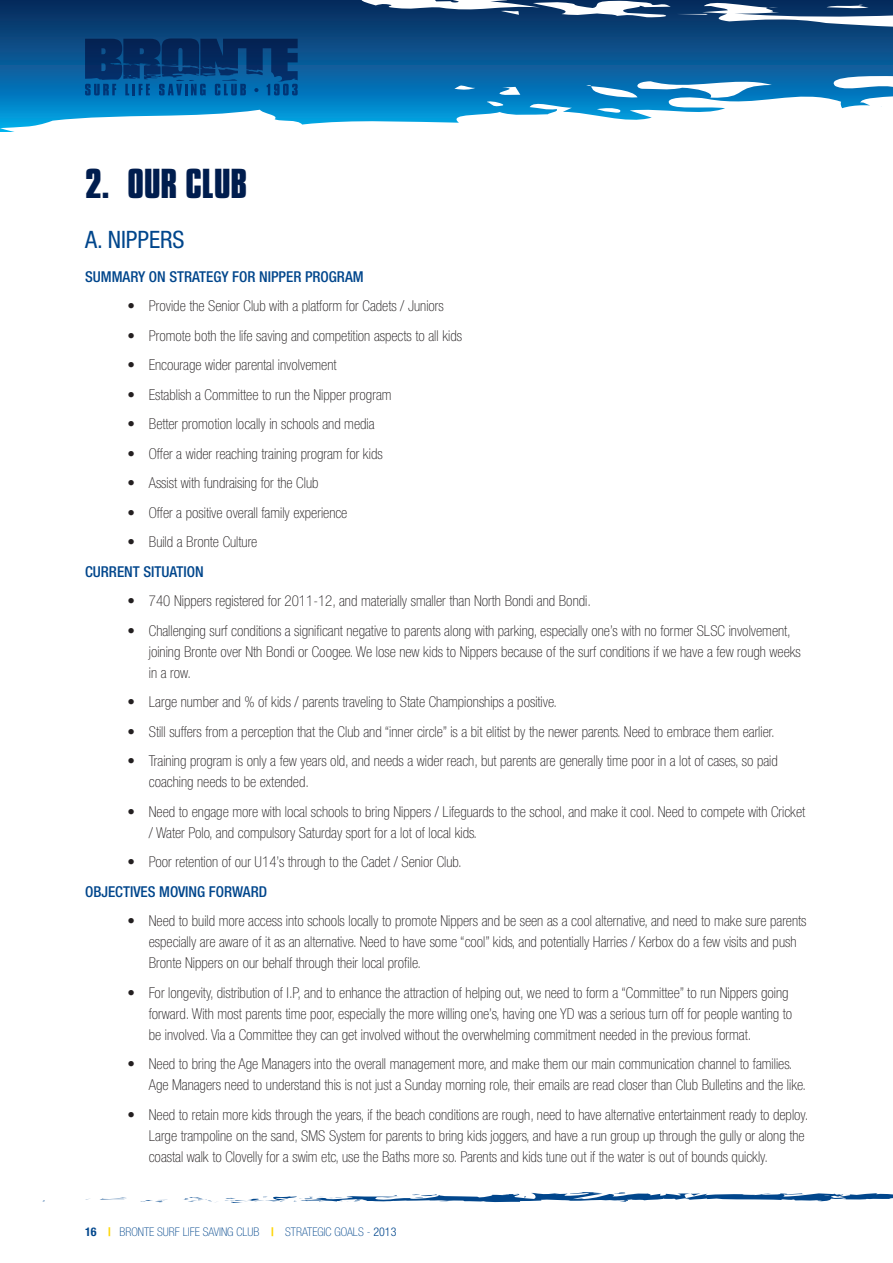
<style>
.page{position:relative;width:893px;height:1263px;background:#fff}
.page>*{position:absolute;margin:0;border:0;box-sizing:border-box;transform-origin:0 0}
.t1{font:700 36px "Compacta BT";color:#001d4e}
.t2{font:condensed 24px "Helvetica Neue";color:#01468c}
.t3{font:100 condensed 15px/21px "Helvetica Neue";color:#231f20}
.t4{font:500 condensed 15px "Helvetica Neue";color:#01468c}
.t5{font:100 condensed 12px "Helvetica Neue";color:#01468c}
.s1{font-weight:700}
.s2{font-weight:700;color:#fed503}
.s3{font-weight:300}
</style>
<div class="page">
<svg style="left:0;top:0;width:893px;height:132px"></svg>
<div style="left:857px;top:108px;width:36px;height:31px;background:#fff"></div>
<div style="left:66px;top:125px;width:483px;height:14px;background:#fff"></div>
<svg style="left:102px;top:1198px;width:25px;height:1px"></svg>
<svg style="left:140px;top:1199px;width:28px;height:3px"></svg>
<svg style="left:183px;top:1192px;width:710px;height:11px"></svg>
<svg style="left:85px;top:38px;width:213px;height:57px;background:#043f79"></svg>
<h1 class="t1" style="left:85px;top:161px;width:164px">2. OUR CLUB</h1>
<h2 class="t2" style="left:85px;top:225px;width:101px">A. NIPPERS</h2>
<p class="t4" style="left:85px;top:267px;width:18px">SUMMARY</p>
<p class="t4" style="left:149px;top:267px;width:216px">ON STRATEGY FOR NIPPER PROGRAM</p>
<p class="t3" style="left:128px;top:295px;width:318px">• Provide the Senior Club with a platform for Cadets / Juniors</p>
<p class="t3" style="left:128px;top:325px;width:336px">• Promote both the life saving and competition aspects to all kids</p>
<p class="t3" style="left:128px;top:354px;width:210px">• Encourage wider parental involvement</p>
<p class="t3" style="left:128px;top:384px;width:265px">• Establish a Committee to run the Nipper program</p>
<p class="t3" style="left:128px;top:413px;width:249px">• Better promotion locally in schools and media</p>
<p class="t3" style="left:128px;top:443px;width:257px">• Offer a wider reaching training program for kids</p>
<p class="t3" style="left:128px;top:472px;width:192px">• Assist with fundraising for the Club</p>
<p class="t3" style="left:128px;top:502px;width:221px">• Offer a positive overall family experience</p>
<p class="t3" style="left:128px;top:531px;width:131px">• Build a Bronte Culture</p>
<p class="t4" style="left:85px;top:562px;width:17px">CURRE</p>
<p class="t4" style="left:124px;top:562px;width:81px">NT SITUATION</p>
<p class="t3" style="left:128px;top:590px;width:465px">• 740 Nippers registered for 2011-12, and materially smaller than North Bondi and Bondi.</p>
<p class="t3" style="left:149px;top:620px;width:654px;text-indent:-21px">• Challenging surf conditions a significant negative to parents along with parking, especially one’s with no former SLSC involvement, joining Bronte over Nth Bondi or Coogee. We lose new kids to Nippers because of the surf conditions if we have a few rough weeks in a row.</p>
<p class="t3" style="left:128px;top:691px;width:431px">• Large number and % of kids / parents traveling to State Championships a positive.</p>
<p class="t3" style="left:128px;top:721px;width:649px">• Still suffers from a perception that the Club and “inner circle” is a bit elitist by the newer parents. Need to embrace them earlier.</p>
<p class="t3" style="left:149px;top:750px;width:630px;text-indent:-21px">• Training program is only a few years old, and needs a wider reach, but parents are generally time poor in a lot of cases, so paid coaching needs to be extended.</p>
<p class="t3" style="left:149px;top:801px;width:658px;text-indent:-21px">• Need to engage more with local schools to bring Nippers / Lifeguards to the school, and make it cool. Need to compete with Cricket / Water Polo, and compulsory Saturday sport for a lot of local kids.</p>
<p class="t3" style="left:128px;top:851px;width:336px">• Poor retention of our U14’s through to the Cadet / Senior Club.</p>
<p class="t4" style="left:85px;top:882px;width:184px">OBJECTIVES MOVING FORWARD</p>
<p class="t3" style="left:149px;top:910px;width:659px;text-indent:-21px">• Need to build more access into schools locally to promote Nippers and be seen as a cool alternative, and need to make sure parents especially are aware of it as an alternative. Need to have some “cool” kids, and potentially Harries / Kerbox do a few visits and push<br>Bronte Nippers on our behalf through their local profile.</p>
<p class="t3" style="left:149px;top:982px;width:645px;text-indent:-21px">• For longevity, distribution of I.P, and to enhance the attraction of helping out, we need to form a “Committee” to run Nippers going forward. With most parents time poor, especially the more willing one’s, having one YD was a serious turn off for people wanting to be involved. Via a Committee they can get involved without the overwhelming commitment needed in the previous format.</p>
<p class="t3" style="left:149px;top:1053px;width:659px;text-indent:-21px">• Need to bring the Age Managers into the overall management more, and make them our main communication channel to families.<br>Age Managers need to understand this is not just a Sunday morning role, their emails are read closer than Club Bulletins and the like.</p>
<p class="t3" style="left:149px;top:1104px;width:661px;text-indent:-21px">• Need to retain more kids through the years, if the beach conditions are rough, need to have alternative entertainment ready to deploy.<br>Large trampoline on the sand, SMS System for parents to bring kids joggers, and have a run group up through the gully or along the coastal walk to Clovelly for a swim etc, use the Baths more so. Parents and kids tune out if the water is out of bounds quickly.</p>
<p class="t5" style="left:85px;top:1225px;width:313px"><span class="s1">16</span> <span class="s2">|</span> BRONTE SURF LIFE SAVING CLUB <span class="s2">|</span> STRATEGIC GOALS - <span class="s3">2013</span></p>
</div>
